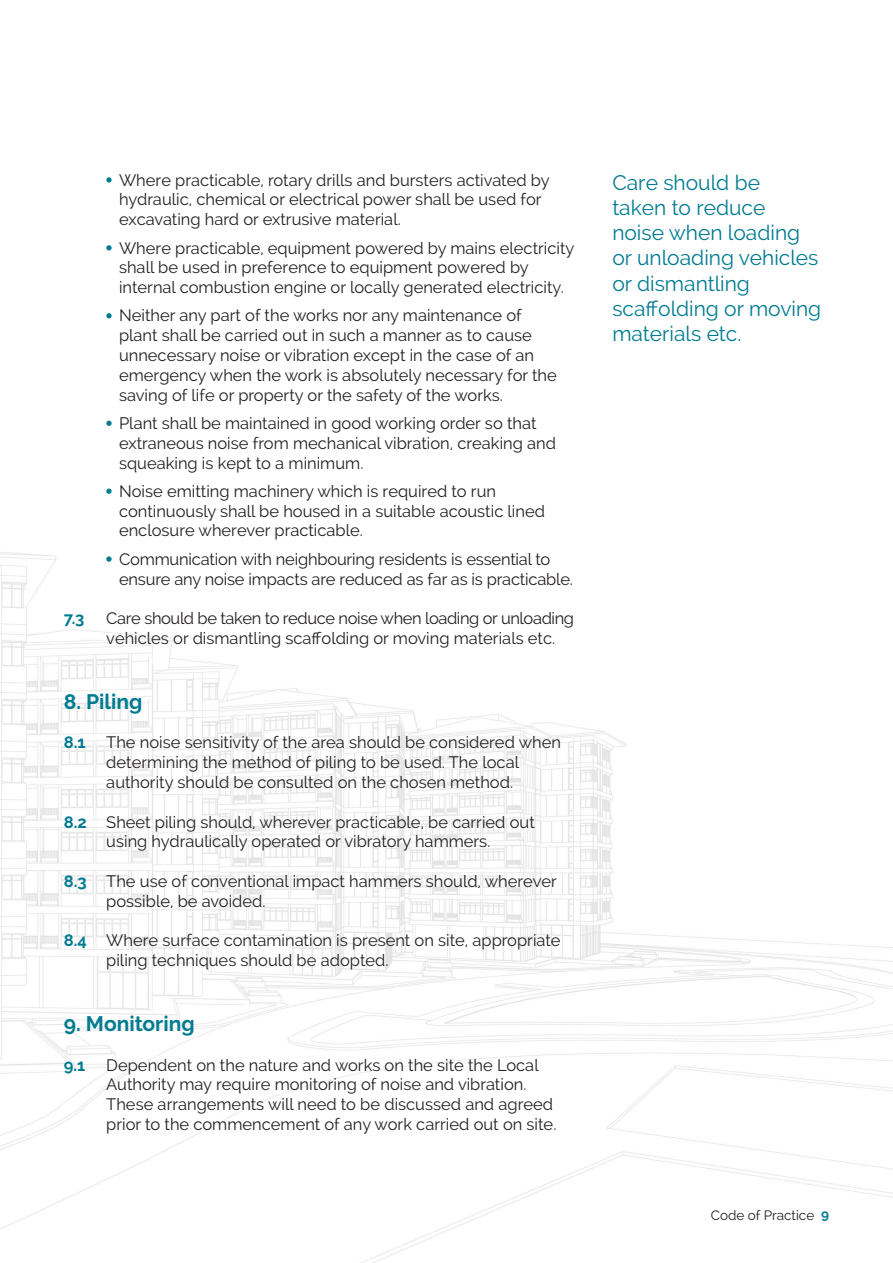
<style>
.page{position:relative;width:893px;height:1263px;background:#fff}
.page>*{position:absolute;margin:0;border:0;box-sizing:border-box;transform-origin:0 0}
.t1{font:21px/25.2px "Raleway";color:#007b91}
.t2{font:700 21px "Raleway";color:#007b91}
.t3{font:16.5px/19.8px "Raleway";color:#231f20}
.t4{font:16.5px/19.8px "Raleway";letter-spacing:-.02em;color:#231f20}
.t5{font:700 16.5px "Raleway";color:#007b91}
.t6{font:13.5px "Raleway";color:#231f20}
.s1{font-weight:700;color:#007b91}
</style>
<div class="page">
<img style="left:0;top:250px;width:893px;height:1013px">
<svg style="left:106px;top:177px;width:6px;height:6px"></svg>
<svg style="left:106px;top:245px;width:6px;height:5px"></svg>
<svg style="left:106px;top:313px;width:6px;height:5px"></svg>
<svg style="left:106px;top:421px;width:6px;height:5px"></svg>
<svg style="left:106px;top:488px;width:6px;height:6px"></svg>
<svg style="left:106px;top:556px;width:6px;height:6px"></svg>
<p class="t3" style="left:119px;top:170px;width:432px">Where practicable, rotary drills and bursters activated by hydraulic, chemical or electrical power shall be used for excavating hard or extrusive material.</p>
<p class="t3" style="left:119px;top:238px;width:457px">Where practicable, equipment powered by mains electricity shall be used in preference to equipment powered by internal combustion engine or locally generated electricity.</p>
<p class="t3" style="left:119px;top:306px;width:439px">Neither any part of the works nor any maintenance of plant shall be carried out in such a manner as to cause unnecessary noise or vibration except in the case of an emergency when the work is absolutely necessary for the saving of life or property or the safety of the works.</p>
<p class="t3" style="left:119px;top:413px;width:438px">Plant shall be maintained in good working order so that extraneous noise from mechanical vibration, creaking and squeaking is kept to a minimum.</p>
<p class="t3" style="left:119px;top:481px;width:427px">Noise emitting machinery which is required to run continuously shall be housed in a suitable acoustic lined enclosure wherever practicable.</p>
<p class="t3" style="left:119px;top:549px;width:455px">Communication with neighbouring residents is essential to ensure any noise impacts are reduced as far as is practicable.</p>
<p class="t5" style="left:64px;top:609px;width:22px">7.3</p>
<p class="t4" style="left:106px;top:608px;width:469px">Care should be taken to reduce noise when loading or unloading vehicles or dismantling scaffolding or moving materials etc.</p>
<p class="t2" style="left:64px;top:689px;width:80px">8. Piling</p>
<p class="t5" style="left:64px;top:733px;width:23px">8.1</p>
<p class="t3" style="left:106px;top:733px;width:456px">The noise sensitivity of the area should be considered when determining the method of piling to be used. The local authority should be consulted on the chosen method.</p>
<p class="t3" style="left:64px;top:812px;width:473px;text-align:center"><span class="s1">8.2</span> Sheet piling should, wherever practicable, be carried out using hydraulically operated or vibratory hammers.</p>
<p class="t3" style="left:106px;top:871px;width:452px;text-indent:-43px"><span class="s1">8.3</span> The use of conventional impact hammers should, wherever possible, be avoided.</p>
<p class="t3" style="left:106px;top:931px;width:456px;text-indent:-43px"><span class="s1">8.4</span> Where surface contamination is present on site, appropriate piling techniques should be adopted.</p>
<p class="t2" style="left:64px;top:1012px;width:132px">9. Monitoring</p>
<p class="t5" style="left:64px;top:1055px;width:23px">9.1</p>
<p class="t3" style="left:106px;top:1055px;width:452px">Dependent on the nature and works on the site the Local Authority may require monitoring of noise and vibration.<br>These arrangements will need to be discussed and agreed prior to the commencement of any work carried out on site.</p>
<p class="t1" style="left:612px;top:170px;width:208px">Care should be taken to reduce noise when loading or unloading vehicles or dismantling</p>
<p class="t1" style="left:612px;top:296px;width:210px">scaffolding or moving materials etc.</p>
<p class="t6" style="left:711px;top:1208px;width:120px">Code of Practice <span class="s1">9</span></p>
</div>
